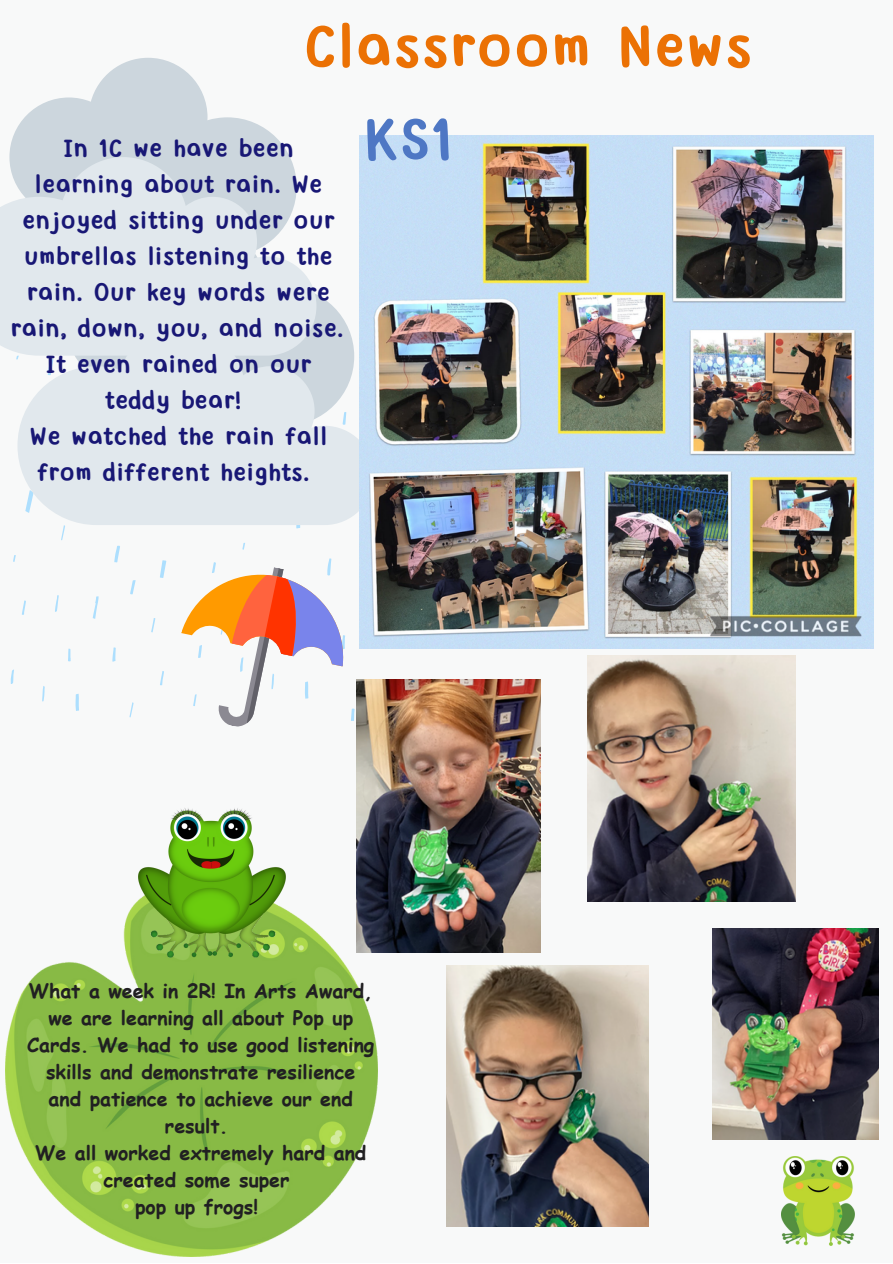
<style>
.page{position:relative;width:893px;height:1264px;background:#fff}
.page>*{position:absolute;margin:0;border:0;box-sizing:border-box;transform-origin:0 0}
.t1{font:700 63px "Yvesyvesdrawing";color:#eb7104}
.t2{font:700 63px "Yvesyvesdrawing";color:#4e77c4}
.t3{font:700 26.4px/36px "Yvesyvesdrawing";color:#181775;text-align:center}
.t4{font:700 19.5px/27px "Comic Sans MS";color:#212022;text-align:center}
</style>
<div class="page">
<div style="left:0;top:0;width:892px;height:1262px;background:#f8f9f9"></div>
<svg style="left:11px;top:356px;width:320px;height:362px"></svg>
<svg style="left:316px;top:294px;width:31px;height:32px"></svg>
<svg style="left:17px;top:326px;width:342px;height:199px;background:#e1e7ec"></svg>
<img style="left:359px;top:135px;width:514px;height:514px">
<svg style="left:181px;top:559px;width:174px;height:168px"></svg>
<svg style="left:9px;top:58px;width:281px;height:99px;fill:#ccd6dd"></svg>
<svg style="left:0;top:157px;width:316px;height:198px;background:#dfe6eb"></svg>
<img style="left:587px;top:656px;width:208px;height:245px">
<img style="left:5px;top:900px;width:372px;height:356px">
<img style="left:356px;top:679px;width:184px;height:273px">
<img style="left:712px;top:928px;width:166px;height:211px">
<img style="left:446px;top:965px;width:202px;height:260px">
<img style="left:781px;top:1156px;width:73px;height:89px">
<img style="left:138px;top:808px;width:148px;height:149px">
<p class="t1" style="left:303px;top:20px;width:451px">Classroom News</p>
<p class="t3" style="left:11px;top:132px;width:334px">In 1C we have been learning about rain. We enjoyed sitting under our umbrellas listening to the rain. Our key words were rain, down, you, and noise.</p>
<p class="t3" style="left:46px;top:348px;width:267px">It even rained on our teddy bear!</p>
<p class="t3" style="left:29px;top:420px;width:299px;text-align:left">We watched the rain fall from different heights.</p>
<p class="t2" style="left:363px;top:113px;width:92px">KS1</p>
<p class="t4" style="left:27px;top:976px;width:348px">What a week in 2R! In Arts Award, we are learning all about Pop up<br>Cards. We had to use good listening skills and demonstrate resilience<br>and patience to achieve our end result.</p>
<p class="t4" style="left:35px;top:1138px;width:333px">We all worked extremely hard and created some super</p>
<p class="t4" style="left:135px;top:1192px;width:124px">pop up frogs!</p>
</div>
